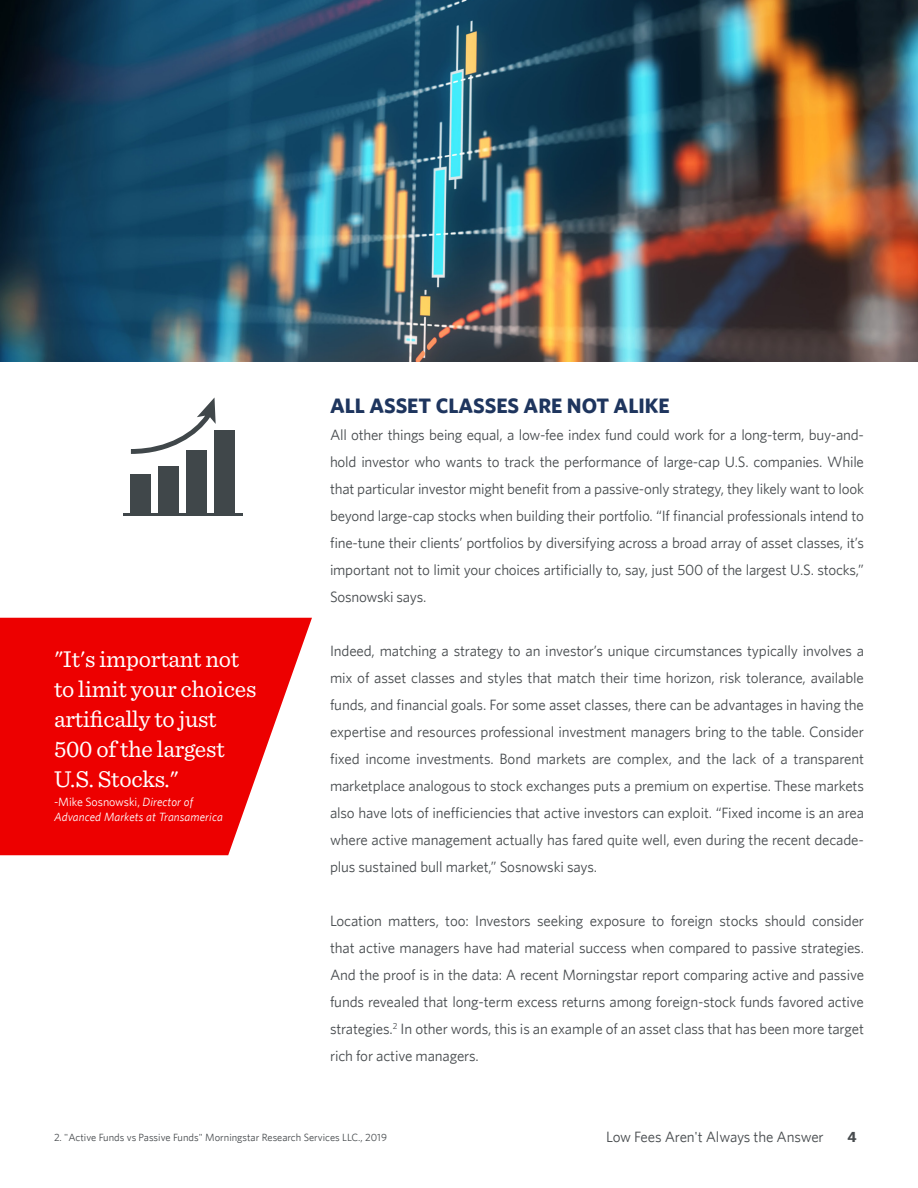
<style>
.page{position:relative;width:918px;height:1188px;background:#fff}
.page>*{position:absolute;margin:0;border:0;box-sizing:border-box;transform-origin:0 0}
.Headlines{font:24px/30px "Sentinel";letter-spacing:-.01em;color:#fff}
.Body{font:700 21px "Whitney";color:#1e355e}
.Body-2{font:15px/27px "Whitney";letter-spacing:-.01em;color:#474b4e;text-align:justify}
.t1{font:700 15px "Whitney";color:#474b4e}
.Headlines-2{font:italic 12px/15px "Whitney";letter-spacing:.01em;color:#fff}
.Headlines-3{font:10.5px "Whitney";color:#474b4e}
.s1{font-style:normal}
</style>
<div class="page">
<svg style="left:0;top:618px;width:312px;height:237px;background:#ef2020"></svg>
<img style="left:0;top:0;width:918px;height:362px">
<div style="left:131px;top:474px;width:20px;height:41px;background:#40474a"></div>
<div style="left:159px;top:466px;width:20px;height:49px;background:#40474a"></div>
<div style="left:187px;top:450px;width:20px;height:65px;background:#40474a"></div>
<div style="left:214px;top:430px;width:21px;height:85px;background:#40474a"></div>
<hr style="left:123px;top:514px;width:120px;height:2px;background:#40474a">
<svg style="left:131px;top:398px;width:85px;height:56px"></svg>
<p class="Headlines" style="left:54px;top:642px;width:204px">"It's important not to limit your choices artifically to just<br>500 of the largest<br>U.S. Stocks."</p>
<p class="Headlines-2" style="left:54px;top:794px;width:170px"><span class="s1">-Mike Sosnowski,</span> Director of<br>Advanced Markets at Transamerica</p>
<p class="Body" style="left:330px;top:392px;width:341px">ALL ASSET CLASSES ARE NOT ALIKE</p>
<p class="Body-2" style="left:330px;top:420px;width:536px">All other things being equal, a low-fee index fund could work for a long-term, buy-and&shy;hold investor who wants to track the performance of large-cap U.S. companies. While that particular investor might benefit from a passive-only strategy, they likely want to look beyond large-cap stocks when building their portfolio. “If financial professionals intend to fine-tune their clients’ portfolios by diversifying across a broad array of asset classes, it’s important not to limit your choices artificially to, say, just 500 of the largest U.S. stocks,” Sosnowski says.</p>
<p class="Body-2" style="left:330px;top:636px;width:536px">Indeed, matching a strategy to an investor’s unique circumstances typically involves a mix of asset classes and styles that match their time horizon, risk tolerance, available funds, and financial goals. For some asset classes, there can be advantages in having the expertise and resources professional investment managers bring to the table. Consider fixed income investments. Bond markets are complex, and the lack of a transparent marketplace analogous to stock exchanges puts a premium on expertise. These markets also have lots of inefficiencies that active investors can exploit. “Fixed income is an area where active management actually has fared quite well, even during the recent decade&shy;plus sustained bull market,” Sosnowski says.</p>
<p class="Body-2" style="left:330px;top:906px;width:536px">Location matters, too: Investors seeking exposure to foreign stocks should consider that active managers have had material success when compared to passive strategies.<br>And the proof is in the data: A recent Morningstar report comparing active and passive funds revealed that long-term excess returns among foreign-stock funds favored active strategies.<sup>2</sup> In other words, this is an example of an asset class that has been more target rich for active managers.</p>
<p class="Headlines-3" style="left:54px;top:1131px;width:335px">2. "Active Funds vs Passive Funds" Morningstar Research Services LLC., 2019</p>
<p class="Body-2" style="left:606px;top:1123px;width:219px">Low Fees Aren't Always the Answer</p>
<p class="t1" style="left:847px;top:1127px;width:11px">4</p>
</div>
